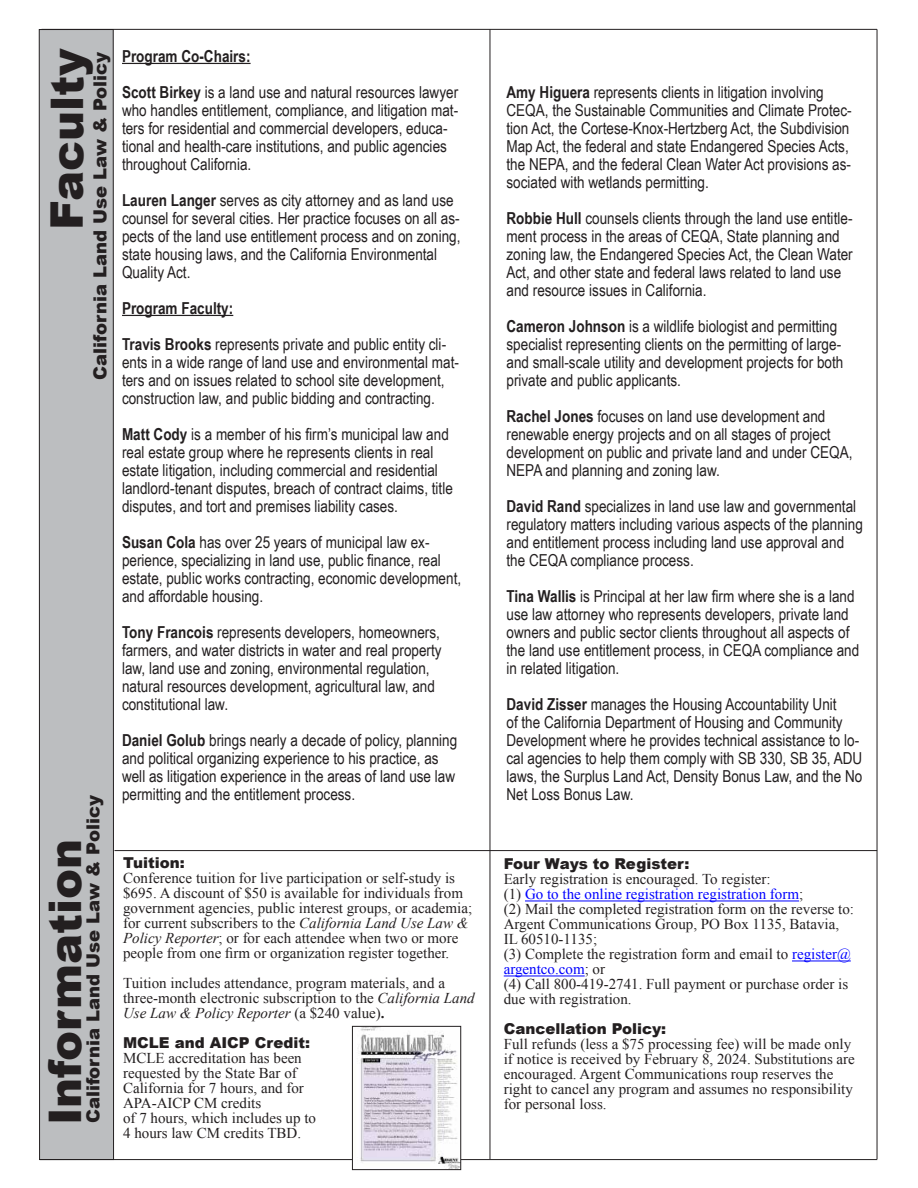
<style>
.page{position:relative;width:918px;height:1188px;background:#fff}
.page>*{position:absolute;margin:0;border:0;box-sizing:border-box;transform-origin:0 0}
.t1{font:900 45px "Arial";color:#231f20}
.t2{font:900 18px "Arial";color:#231f20}
.t3{font:16.5px/18px "Arial Narrow";color:#231f20}
.t4{font:15px/15px "Times New Roman";color:#231f20}
.t5{font:900 15px "Arial";color:#231f20}
.s1{font-weight:700}
.s2{font-style:italic}
.s3{color:#00f}
</style>
<div class="page">
<div style="left:39px;top:30px;width:75px;height:1130px;background:#bcbec0"></div>
<div style="left:39px;top:29px;width:75px;height:1131px;border:1px solid #231f20"></div>
<hr style="left:114px;top:850px;width:763px;height:1px;background:#231f20">
<hr style="left:525px;top:901px;width:274px;height:1px;background:#00f">
<hr style="left:792px;top:961px;width:59px;height:1px;background:#00f">
<hr style="left:504px;top:976px;width:81px;height:1px;background:#00f">
<hr style="left:42px;top:29px;width:835px;height:1px;background:#231f20">
<hr style="left:490px;top:29px;width:1px;height:1130px;background:#231f20">
<hr style="left:40px;top:1159px;width:837px;height:1px;background:#231f20">
<hr style="left:877px;top:29px;width:1px;height:1130px;background:#231f20">
<img style="left:354px;top:1028px;width:105px;height:140px">
<div style="left:352px;top:1026px;width:109px;height:144px;border:1px solid #231f20"></div>
<hr style="left:122px;top:63px;width:129px;height:1px;background:#231f20">
<hr style="left:122px;top:315px;width:111px;height:1px;background:#231f20">
<h1 class="t1" style="left:34px;top:230px;width:183px;rotate:-90deg">Faculty</h1>
<p class="t2" style="left:87px;top:380px;width:329px;rotate:-90deg">California Land Use Law &amp; Policy</p>
<p class="t2" style="left:80px;top:1123px;width:329px;rotate:-90deg">California Land Use Law &amp; Policy</p>
<h1 class="t1" style="left:32px;top:1125px;width:287px;rotate:-90deg">Information</h1>
<p class="t3" style="left:122px;top:37px;width:338px;line-height:36px"><span class="s1">Program Co-Chairs:<br>Scott Birkey</span> is a land use and natural resources lawyer</p>
<p class="t3" style="left:122px;top:100px;width:338px">who handles entitlement, compliance, and litigation mat&shy;ters for residential and commercial developers, educa&shy;tional and health-care institutions, and public agencies throughout California.</p>
<p class="t3" style="left:122px;top:190px;width:340px"><span class="s1">Lauren Langer</span> serves as city attorney and as land use counsel for several cities. Her practice focuses on all as&shy;pects of the land use entitlement process and on zoning, state housing laws, and the California Environmental Quality Act.</p>
<p class="t3" style="left:122px;top:289px;width:326px;line-height:36px"><span class="s1">Program Faculty:<br>Travis Brooks</span> represents private and public entity cli-</p>
<p class="t3" style="left:122px;top:352px;width:338px">ents in a wide range of land use and environmental mat&shy;ters and on issues related to school site development, construction law, and public bidding and contracting.</p>
<p class="t3" style="left:122px;top:424px;width:332px"><span class="s1">Matt Cody</span> is a member of his firm’s municipal law and real estate group where he represents clients in real estate litigation, including commercial and residential landlord-tenant disputes, breach of contract claims, title disputes, and tort and premises liability cases.</p>
<p class="t3" style="left:122px;top:532px;width:341px"><span class="s1">Susan Cola</span> has over 25 years of municipal law ex&shy;perience, specializing in land use, public finance, real estate, public works contracting, economic development, and affordable housing.</p>
<p class="t3" style="left:122px;top:622px;width:321px"><span class="s1">Tony Francois</span> represents developers, homeowners, farmers, and water districts in water and real property law, land use and zoning, environmental regulation, natural resources development, agricultural law, and constitutional law.</p>
<p class="t3" style="left:122px;top:730px;width:337px"><span class="s1">Daniel Golub</span> brings nearly a decade of policy, planning and political organizing experience to his practice, as well as litigation experience in the areas of land use law permitting and the entitlement process.</p>
<p class="t5" style="left:123px;top:852px;width:63px">Tuition:</p>
<p class="t4" style="left:123px;top:871px;width:351px">Conference tuition for live participation or self-study is $695. A discount of $50 is available for individuals from government agencies, public interest groups, or academia; for current subscribers to the <span class="s2">California Land Use Law &amp; Policy Reporter</span>; or for each attendee when two or more people from one firm or organization register together.</p>
<p class="t4" style="left:123px;top:976px;width:353px">Tuition includes attendance, program materials, and a three-month electronic subscription to the <span class="s2">California Land<br>Use Law &amp; Policy Reporter</span> (a $240 value)<span class="s1">.</span></p>
<p class="t5" style="left:123px;top:1032px;width:188px">MCLE and AICP Credit:</p>
<p class="t4" style="left:123px;top:1051px;width:194px">MCLE accreditation has been requested by the State Bar of<br>California for 7 hours, and for<br>APA-AICP CM credits<br>of 7 hours, which includes up to<br>4 hours law CM credits TBD.</p>
<p class="t3" style="left:507px;top:82px;width:347px"><span class="s1">Amy Higuera</span> represents clients in litigation involving CEQA, the Sustainable Communities and Climate Protec&shy;tion Act, the Cortese-Knox-Hertzberg Act, the Subdivision Map Act, the federal and state Endangered Species Acts, the NEPA, and the federal Clean Water Act provisions as&shy;sociated with wetlands permitting.</p>
<p class="t3" style="left:507px;top:208px;width:348px"><span class="s1">Robbie Hull</span> counsels clients through the land use entitle&shy;ment process in the areas of CEQA, State planning and zoning law, the Endangered Species Act, the Clean Water Act, and other state and federal laws related to land use and resource issues in California.</p>
<p class="t3" style="left:507px;top:316px;width:338px"><span class="s1">Cameron Johnson</span> is a wildlife biologist and permitting specialist representing clients on the permitting of large&shy;and small-scale utility and development projects for both private and public applicants.</p>
<p class="t3" style="left:507px;top:406px;width:347px"><span class="s1">Rachel Jones</span> focuses on land use development and renewable energy projects and on all stages of project development on public and private land and under CEQA, NEPA and planning and zoning law.</p>
<p class="t3" style="left:507px;top:496px;width:358px"><span class="s1">David Rand</span> specializes in land use law and governmental regulatory matters including various aspects of the planning and entitlement process including land use approval and the CEQA compliance process.</p>
<p class="t3" style="left:507px;top:586px;width:354px"><span class="s1">Tina Wallis</span> is Principal at her law firm where she is a land use law attorney who represents developers, private land owners and public sector clients throughout all aspects of the land use entitlement process, in CEQA compliance and in related litigation.</p>
<p class="t3" style="left:507px;top:694px;width:357px"><span class="s1">David Zisser</span> manages the Housing Accountability Unit<br>of the California Department of Housing and Community Development where he provides technical assistance to lo&shy;cal agencies to help them comply with SB 330, SB 35, ADU laws, the Surplus Land Act, Density Bonus Law, and the No Net Loss Bonus Law.</p>
<p class="t5" style="left:504px;top:853px;width:187px">Four Ways to Register:</p>
<p class="t4" style="left:504px;top:872px;width:352px">Early registration is encouraged. To register:<br>(1) <span class="s3">Go to the online registration registration form</span>;<br>(2) Mail the completed registration form on the reverse to:<br>Argent Communications Group, PO Box 1135, Batavia, IL 60510-1135;<br>(3) Complete the registration form and email to <span class="s3">register@ argentco.com</span>; or<br>(4) Call 800-419-2741. Full payment or purchase order is due with registration.</p>
<p class="t5" style="left:504px;top:1018px;width:164px">Cancellation Policy:</p>
<p class="t4" style="left:504px;top:1037px;width:353px">Full refunds (less a $75 processing fee) will be made only if notice is received by February 8, 2024. Substitutions are encouraged. Argent Communications roup reserves the right to cancel any program and assumes no responsibility for personal loss.</p>
</div>
